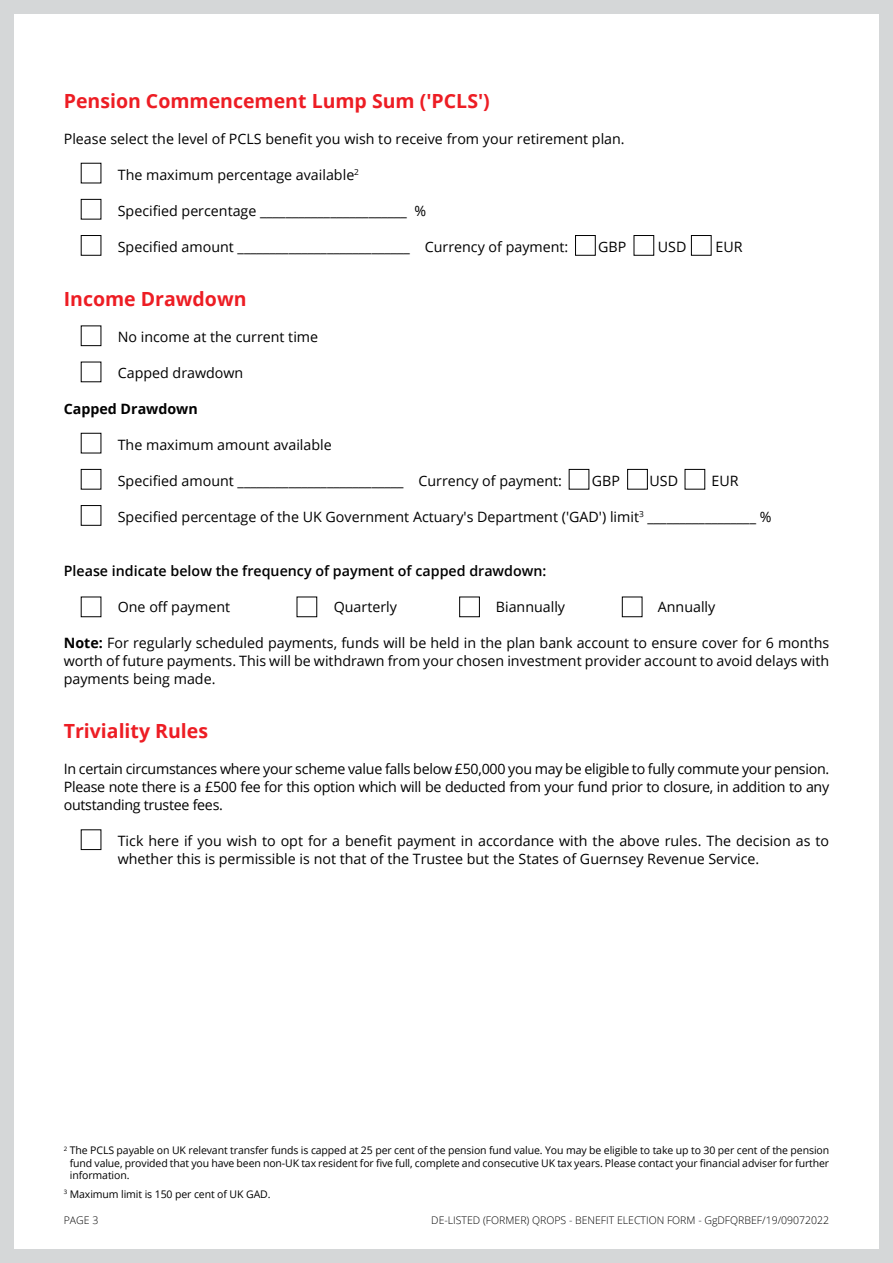
<style>
.page{position:relative;width:893px;height:1263px;background:#d5d7d8}
.page>*{position:absolute;margin:0;border:0;box-sizing:border-box;transform-origin:0 0}
.t1{font:700 19.5px "Open Sans";color:#ed1d24}
.t2{font:14.25px/18px "Open Sans";color:#000;text-align:justify}
.t3{font:600 14.25px "Open Sans";color:#000}
.t4{font:700 14.25px "Open Sans";color:#000}
.t5{font:10.5px/12.6px "Open Sans";letter-spacing:-.01em;color:#000;text-align:justify}
.t6{font:300 10.5px "Open Sans";color:#000}
.s1{font-weight:700}
</style>
<div class="page">
<div style="left:14px;top:14px;width:865px;height:1235px;background:#fff"></div>
<div style="left:81px;top:199px;width:20px;height:20px;border:1px solid #000"></div>
<div style="left:81px;top:326px;width:20px;height:20px;border:1px solid #000"></div>
<div style="left:81px;top:469px;width:20px;height:20px;border:1px solid #000"></div>
<div style="left:459px;top:597px;width:21px;height:20px;border:1px solid #000"></div>
<div style="left:622px;top:597px;width:20px;height:20px;border:1px solid #000"></div>
<div style="left:81px;top:830px;width:20px;height:20px;border:1px solid #000"></div>
<div style="left:575px;top:235px;width:20px;height:20px;border:1px solid #000"></div>
<div style="left:691px;top:235px;width:20px;height:20px;border:1px solid #000"></div>
<div style="left:569px;top:469px;width:20px;height:20px;border:1px solid #000"></div>
<div style="left:627px;top:469px;width:21px;height:20px;border:1px solid #000"></div>
<div style="left:685px;top:469px;width:20px;height:20px;border:1px solid #000"></div>
<p class="t1" style="left:64px;top:87px;width:428px">Pension Commencement Lump Sum ('PCLS')</p>
<p class="t2" style="left:64px;top:129px;width:562px">Please select the level of PCLS benefit you wish to receive from your retirement plan.</p>
<p class="t2" style="left:118px;top:165px;width:243px">The maximum percentage available<sup>2</sup></p>
<p class="t2" style="left:118px;top:201px;width:310px">Specified percentage _______________________ %</p>
<p class="t2" style="left:118px;top:237px;width:452px">Specified amount ___________________________ Currency of payment:</p>
<p class="t2" style="left:598px;top:237px;width:30px">GBP</p>
<p class="t2" style="left:658px;top:237px;width:30px">USD</p>
<p class="t2" style="left:715px;top:237px;width:29px">EUR</p>
<p class="t1" style="left:64px;top:285px;width:184px">Income Drawdown</p>
<p class="t2" style="left:118px;top:327px;width:202px">No income at the current time</p>
<p class="t2" style="left:118px;top:363px;width:127px">Capped drawdown</p>
<p class="t4" style="left:64px;top:399px;width:136px">Capped Drawdown</p>
<p class="t2" style="left:118px;top:435px;width:216px">The maximum amount available</p>
<p class="t2" style="left:118px;top:471px;width:446px">Specified amount __________________________ Currency of payment:</p>
<p class="t2" style="left:592px;top:471px;width:30px">GBP</p>
<p class="t2" style="left:650px;top:471px;width:30px">USD</p>
<p class="t2" style="left:711px;top:471px;width:29px">EUR</p>
<p class="t2" style="left:118px;top:507px;width:655px">Specified percentage of the UK Government Actuary's Department ('GAD') limit<sup>3</sup> _________________ %</p>
<p class="t3" style="left:64px;top:561px;width:484px">Please indicate below the frequency of payment of capped drawdown:</p>
<p class="t2" style="left:118px;top:597px;width:114px">One off payment</p>
<p class="t2" style="left:334px;top:597px;width:65px">Quarterly</p>
<p class="t2" style="left:496px;top:597px;width:71px">Biannually</p>
<p class="t2" style="left:658px;top:597px;width:59px">Annually</p>
<p class="t2" style="left:64px;top:633px;width:767px"><span class="s1">Note:</span> For regularly scheduled payments, funds will be held in the plan bank account to ensure cover for 6 months worth of future payments. This will be withdrawn from your chosen investment provider account to avoid delays with payments being made.</p>
<p class="t1" style="left:64px;top:717px;width:146px">Triviality Rules</p>
<p class="t2" style="left:64px;top:759px;width:767px">In certain circumstances where your scheme value falls below £50,000 you may be eligible to fully commute your pension.<br>Please note there is a £500 fee for this option which will be deducted from your fund prior to closure, in addition to any outstanding trustee fees.</p>
<p class="t2" style="left:118px;top:831px;width:713px">Tick here if you wish to opt for a benefit payment in accordance with the above rules. The decision as to whether this is permissible is not that of the Trustee but the States of Guernsey Revenue Service.</p>
<p class="t5" style="left:70px;top:1144px;width:761px;text-indent:-6px"><sup>2</sup> The PCLS payable on UK relevant transfer funds is capped at 25 per cent of the pension fund value. You may be eligible to take up to 30 per cent of the pension fund value, provided that you have been non-UK tax resident for five full, complete and consecutive UK tax years. Please contact your financial adviser for further information.</p>
<p class="t5" style="left:64px;top:1187px;width:208px"><sup>3</sup> Maximum limit is 150 per cent of UK GAD.</p>
<p class="t6" style="left:64px;top:1213px;width:36px">PAGE 3</p>
<p class="t6" style="left:431px;top:1213px;width:399px">DE-LISTED (FORMER) QROPS - BENEFIT ELECTION FORM - GgDFQRBEF/19/09072022</p>
</div>
